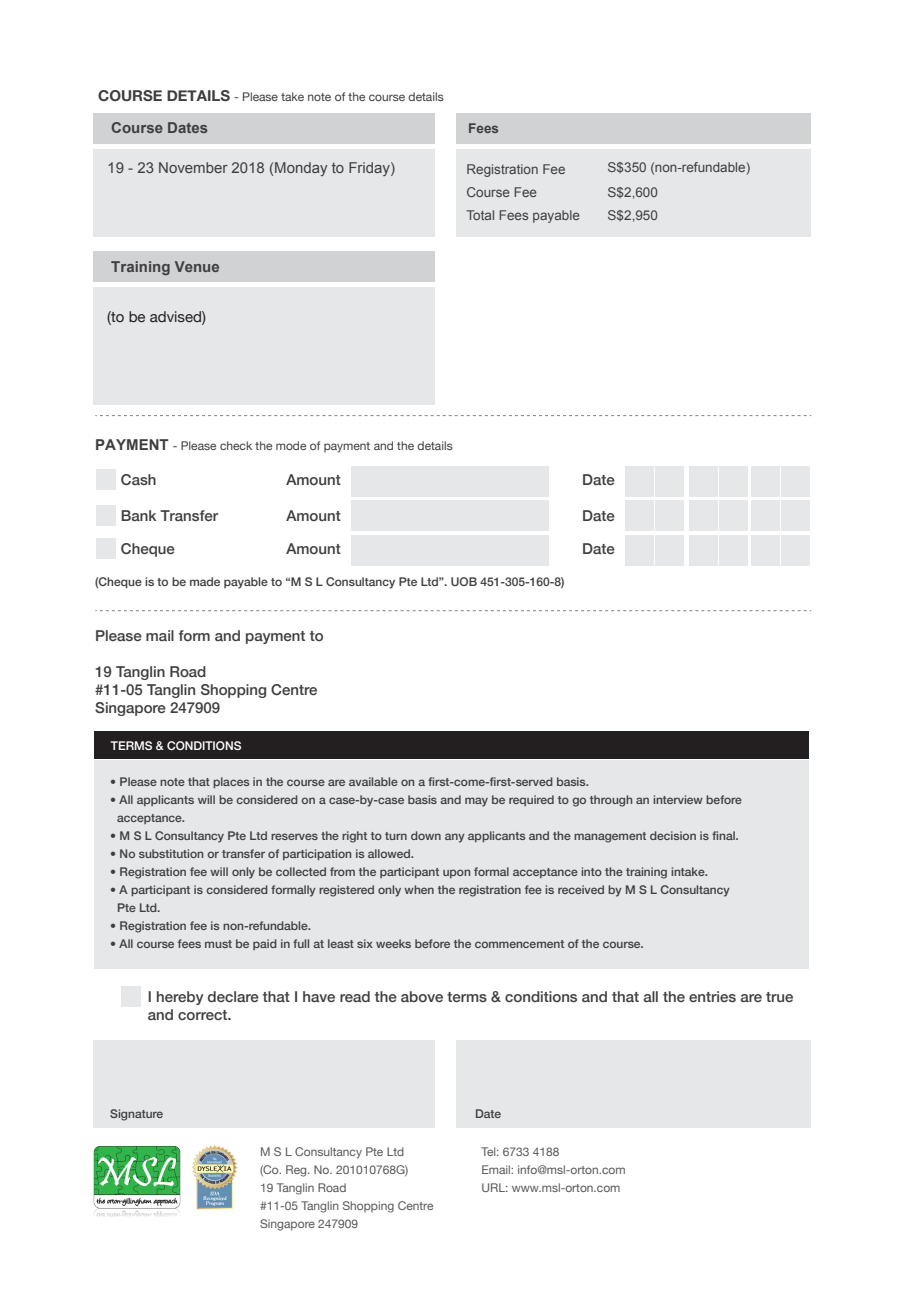
<style>
.page{position:relative;width:919px;height:1289px;background:#fff}
.page>*{position:absolute;margin:0;border:0;box-sizing:border-box;transform-origin:0 0}
.t1{font:500 15px/18px "Helvetica Neue";color:#3e3e3f}
.t2{font:15px "Arial";color:#3e3e3f}
.t3{font:700 15px "Arial";color:#3e3e3f}
.t4{font:15px "Helvetica Neue";color:#231f20}
.t5{font:13.5px/22.5px "Arial";color:#3e3e3f}
.t6{font:700 13.5px "Arial";color:#3e3e3f}
.t7{font:500 12px/18px "Helvetica Neue";color:#3e3e3f}
.t8{font:12px/18px "Helvetica Neue";color:#57585a}
.t9{font:12px "Helvetica Neue";color:#3e3e3f}
.t10{font:500 12px "Helvetica Neue";color:#fff}
.s1{font-weight:700;font-size:15px}
.s2{font-family:"Arial";font-weight:700;font-size:15px}
</style>
<div class="page">
<div style="left:94px;top:731px;width:714px;height:27px;background:#231f20"></div>
<div style="left:94px;top:760px;width:714px;height:208px;background:#e6e7e9"></div>
<div style="left:96px;top:470px;width:19px;height:20px;background:#e6e7e9"></div>
<div style="left:122px;top:986px;width:19px;height:20px;background:#e6e7e9"></div>
<div style="left:96px;top:506px;width:19px;height:20px;background:#e6e7e9"></div>
<div style="left:96px;top:539px;width:19px;height:20px;background:#e6e7e9"></div>
<div style="left:351px;top:466px;width:197px;height:30px;background:#e6e7e9"></div>
<div style="left:93px;top:113px;width:342px;height:30px;background:#d1d2d4"></div>
<div style="left:456px;top:113px;width:354px;height:30px;background:#d1d2d4"></div>
<div style="left:93px;top:149px;width:342px;height:87px;background:#e6e7e9"></div>
<div style="left:456px;top:149px;width:354px;height:87px;background:#e6e7e9"></div>
<div style="left:351px;top:500px;width:197px;height:30px;background:#e6e7e9"></div>
<div style="left:351px;top:535px;width:197px;height:30px;background:#e6e7e9"></div>
<div style="left:625px;top:466px;width:28px;height:30px;background:#e6e7e9"></div>
<div style="left:655px;top:466px;width:28px;height:30px;background:#e6e7e9"></div>
<div style="left:688px;top:466px;width:29px;height:30px;background:#e6e7e9"></div>
<div style="left:718px;top:466px;width:29px;height:30px;background:#e6e7e9"></div>
<div style="left:751px;top:466px;width:28px;height:30px;background:#e6e7e9"></div>
<div style="left:781px;top:466px;width:28px;height:30px;background:#e6e7e9"></div>
<div style="left:625px;top:500px;width:28px;height:30px;background:#e6e7e9"></div>
<div style="left:655px;top:500px;width:28px;height:30px;background:#e6e7e9"></div>
<div style="left:688px;top:500px;width:29px;height:30px;background:#e6e7e9"></div>
<div style="left:718px;top:500px;width:29px;height:30px;background:#e6e7e9"></div>
<div style="left:751px;top:500px;width:28px;height:30px;background:#e6e7e9"></div>
<div style="left:781px;top:500px;width:28px;height:30px;background:#e6e7e9"></div>
<div style="left:625px;top:535px;width:28px;height:30px;background:#e6e7e9"></div>
<div style="left:655px;top:535px;width:28px;height:30px;background:#e6e7e9"></div>
<div style="left:688px;top:535px;width:29px;height:30px;background:#e6e7e9"></div>
<div style="left:718px;top:535px;width:29px;height:30px;background:#e6e7e9"></div>
<div style="left:751px;top:535px;width:28px;height:30px;background:#e6e7e9"></div>
<div style="left:781px;top:535px;width:28px;height:30px;background:#e6e7e9"></div>
<svg style="left:95px;top:415px;width:716px;height:1px"></svg>
<svg style="left:95px;top:610px;width:716px;height:1px"></svg>
<div style="left:93px;top:251px;width:342px;height:30px;background:#d1d2d4"></div>
<div style="left:93px;top:287px;width:342px;height:117px;background:#e6e7e9"></div>
<div style="left:93px;top:1040px;width:342px;height:87px;background:#e6e7e9"></div>
<div style="left:456px;top:1040px;width:354px;height:87px;background:#e6e7e9"></div>
<img style="left:93px;top:1146px;width:88px;height:71px">
<img style="left:193px;top:1145px;width:44px;height:64px">
<p class="t9" style="left:98px;top:88px;width:347px"><span class="s1">COURSE DETAILS</span> - Please take note of the course details</p>
<p class="t3" style="left:111px;top:118px;width:98px">Course Dates</p>
<p class="t2" style="left:107px;top:158px;width:289px">19 - 23 November 2018 (Monday to Friday)</p>
<p class="t3" style="left:111px;top:256px;width:110px">Training Venue</p>
<p class="t4" style="left:107px;top:306px;width:100px">(to be advised)</p>
<p class="t6" style="left:468px;top:120px;width:32px">Fees</p>
<p class="t5" style="left:466px;top:159px;width:115px">Registration Fee<br>Course Fee<br>Total Fees payable</p>
<p class="t5" style="left:607px;top:155px;width:144px;line-height:24.6px">S$350 (non-refundable)<br>S$2,600</p>
<p class="t5" style="left:607px;top:204px;width:52px">S$2,950</p>
<p class="t9" style="left:95px;top:436px;width:359px"><span class="s2">PAYMENT</span> - Please check the mode of payment and the details</p>
<p class="t1" style="left:121px;top:469px;width:37px">Cash</p>
<p class="t1" style="left:121px;top:505px;width:98px">Bank Transfer</p>
<p class="t1" style="left:121px;top:538px;width:55px">Cheque</p>
<p class="t1" style="left:286px;top:469px;width:56px">Amount</p>
<p class="t1" style="left:286px;top:505px;width:56px">Amount</p>
<p class="t1" style="left:286px;top:538px;width:56px">Amount</p>
<p class="t1" style="left:582px;top:469px;width:34px">Date</p>
<p class="t1" style="left:582px;top:505px;width:34px">Date</p>
<p class="t1" style="left:582px;top:538px;width:34px">Date</p>
<p class="t7" style="left:95px;top:571px;width:471px">(Cheque is to be made payable to “M S L Consultancy Pte Ltd”. UOB 451-305-160-8)</p>
<p class="t1" style="left:95px;top:625px;width:230px">Please mail form and payment to</p>
<p class="t1" style="left:95px;top:661px;width:223px">19 Tanglin Road<br>#11-05 Tanglin Shopping Centre<br>Singapore 247909</p>
<p class="t10" style="left:111px;top:736px;width:132px">TERMS &amp; CONDITIONS</p>
<p class="t7" style="left:110px;top:771px;width:480px">• Please note that places in the course are available on a first-come-first-served basis.</p>
<p class="t7" style="left:117px;top:789px;width:626px;text-indent:-7px">• All applicants will be considered on a case-by-case basis and may be required to go through an interview before acceptance.</p>
<p class="t7" style="left:110px;top:825px;width:630px">• M S L Consultancy Pte Ltd reserves the right to turn down any applicants and the management decision is final.</p>
<p class="t7" style="left:110px;top:843px;width:305px">• No substitution or transfer of participation is allowed.</p>
<p class="t7" style="left:110px;top:861px;width:599px">• Registration fee will only be collected from the participant upon formal acceptance into the training intake.</p>
<p class="t7" style="left:117px;top:879px;width:614px;text-indent:-7px">• A participant is considered formally registered only when the registration fee is received by M S L Consultancy<br>Pte Ltd.</p>
<p class="t7" style="left:110px;top:915px;width:202px">• Registration fee is non-refundable.</p>
<p class="t7" style="left:110px;top:933px;width:535px">• All course fees must be paid in full at least six weeks before the commencement of the course.</p>
<p class="t1" style="left:148px;top:986px;width:647px">I hereby declare that I have read the above terms &amp; conditions and that all the entries are true and correct.</p>
<p class="t7" style="left:110px;top:1103px;width:54px">Signature</p>
<p class="t7" style="left:475px;top:1103px;width:28px">Date</p>
<p class="t8" style="left:260px;top:1143px;width:175px">M S L Consultancy Pte Ltd<br>(Co. Reg. No. 201010768G)<br>19 Tanglin Road<br>#11-05 Tanglin Shopping Centre<br>Singapore 247909</p>
<p class="t8" style="left:481px;top:1143px;width:146px">Tel: 6733 4188<br>Email: info@msl-orton.com<br>URL: www.msl-orton.com</p>
</div>
